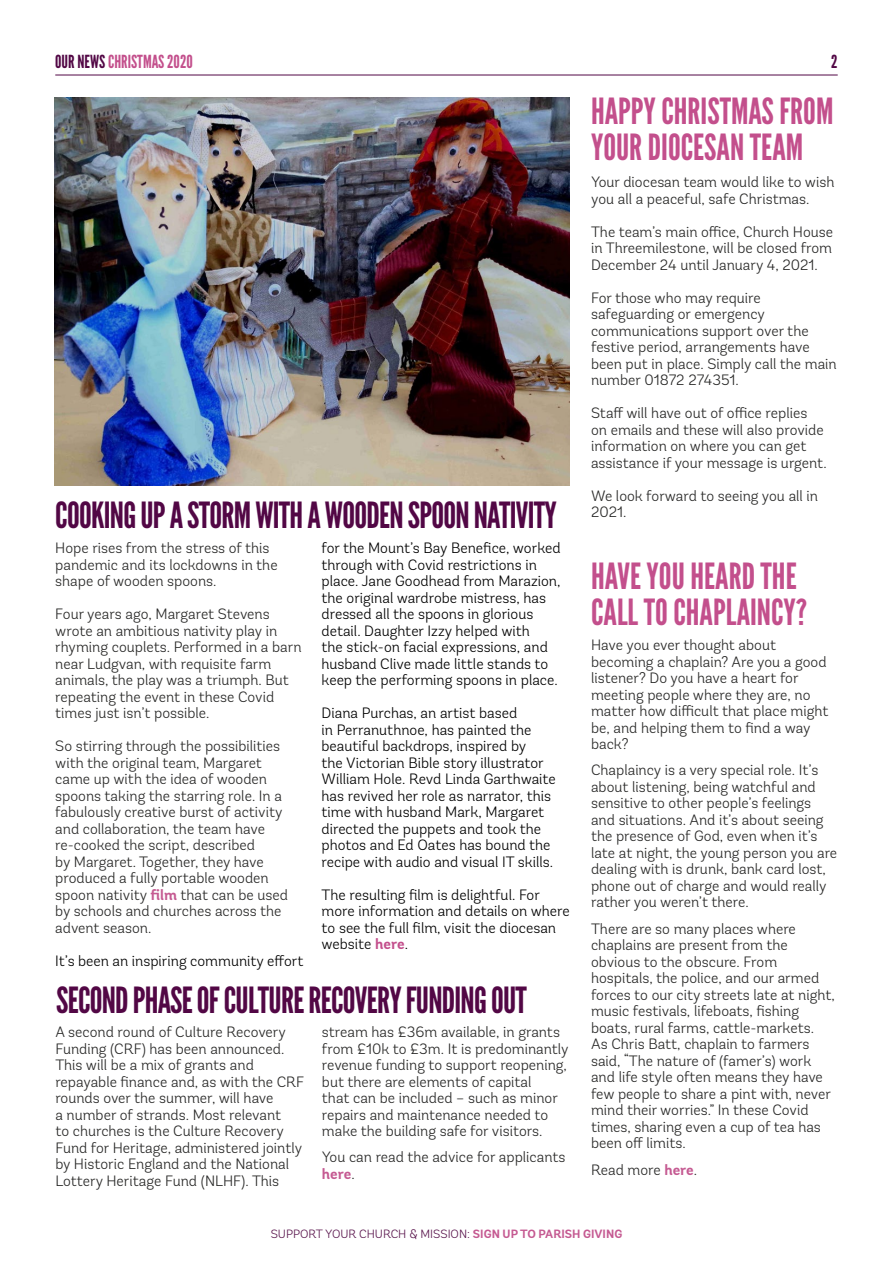
<style>
.page{position:relative;width:893px;height:1263px;background:#fff}
.page>*{position:absolute;margin:0;border:0;box-sizing:border-box;transform-origin:0 0}
.t1{font:36px "League Gothic";letter-spacing:-.02em;color:#520745}
.t2{font:36px/36px "League Gothic";color:#c34f8c}
.t3{font:18px "League Gothic";color:#c34f8c}
.t4{font:18px "League Gothic";color:#520745}
.t5{font:300 15px/16.5px "Andes Rounded";color:#282827}
.t6{font:300 15px/16.5px "Andes Rounded";color:#000}
.t7{font:300 12px "Andes Rounded";color:#58134b}
.s1{color:#520745}
.s2{font-weight:700;color:#c55a92}
.s3{font-weight:700;color:#c34f8c}
</style>
<div class="page">
<hr style="left:55px;top:75px;width:783px;height:1px;background:#520745">
<img style="left:55px;top:98px;width:515px;height:387px">
<p class="t3" style="left:55px;top:51px;width:139px"><span class="s1">OUR NEWS</span> CHRISTMAS 2020</p>
<p class="t4" style="left:831px;top:51px;width:8px">2</p>
<h1 class="t1" style="left:55px;top:494px;width:503px">COOKING UP A STORM WITH A WOODEN SPOON NATIVITY</h1>
<p class="t5" style="left:55px;top:540px;width:224px">Hope rises from the stress of this pandemic and its lockdowns in the shape of wooden spoons.</p>
<p class="t5" style="left:55px;top:606px;width:248px">Four years ago, Margaret Stevens wrote an ambitious nativity play in rhyming couplets. Performed in a barn near Ludgvan, with requisite farm animals, the play was a triumph. But repeating the event in these Covid times just isn’t possible.</p>
<p class="t5" style="left:55px;top:738px;width:234px">So stirring through the possibilities with the original team, Margaret came up with the idea of wooden spoons taking the starring role. In a fabulously creative burst of activity and collaboration, the team have re-cooked the script, described<br>by Margaret. Together, they have produced a fully portable wooden spoon nativity <span class="s2">film</span> that can be used by schools and churches across the advent season.</p>
<p class="t6" style="left:55px;top:952px;width:250px">It’s been an inspiring community effort</p>
<p class="t6" style="left:322px;top:540px;width:241px">for the Mount’s Bay Benefice, worked through with Covid restrictions in place. Jane Goodhead from Marazion, the original wardrobe mistress, has dressed all the spoons in glorious detail. Daughter Izzy helped with<br>the stick-on facial expressions, and husband Clive made little stands to keep the performing spoons in place.</p>
<p class="t6" style="left:322px;top:705px;width:236px">Diana Purchas, an artist based<br>in Perranuthnoe, has painted the beautiful backdrops, inspired by<br>the Victorian Bible story illustrator William Hole. Revd Linda Garthwaite has revived her role as narrator, this time with husband Mark, Margaret directed the puppets and took the photos and Ed Oates has bound the recipe with audio and visual IT skills.</p>
<p class="t6" style="left:322px;top:886px;width:250px">The resulting film is delightful. For more information and details on where to see the full film, visit the diocesan website <span class="s3">here</span>.</p>
<h1 class="t1" style="left:56px;top:979px;width:472px">SECOND PHASE OF CULTURE RECOVERY FUNDING OUT</h1>
<p class="t5" style="left:55px;top:1024px;width:250px">A second round of Culture Recovery Funding (CRF) has been announced.<br>This will be a mix of grants and repayable finance and, as with the CRF rounds over the summer, will have<br>a number of strands. Most relevant<br>to churches is the Culture Recovery Fund for Heritage, administered jointly by Historic England and the National Lottery Heritage Fund (NLHF). This</p>
<p class="t5" style="left:322px;top:1024px;width:248px">stream has £36m available, in grants from £10k to £3m. It is predominantly revenue funding to support reopening, but there are elements of capital<br>that can be included – such as minor repairs and maintenance needed to make the building safe for visitors.</p>
<p class="t5" style="left:322px;top:1149px;width:245px">You can read the advice for applicants <span class="s2">here</span>.</p>
<h1 class="t2" style="left:591px;top:94px;width:244px">HAPPY CHRISTMAS FROM<br>YOUR DIOCESAN TEAM</h1>
<p class="t5" style="left:591px;top:174px;width:245px">Your diocesan team would like to wish you all a peaceful, safe Christmas.</p>
<p class="t5" style="left:591px;top:223px;width:244px;text-align:justify">The team’s main office, Church House in Threemilestone, will be closed from December 24 until January 4, 2021.</p>
<p class="t5" style="left:591px;top:289px;width:247px">For those who may require safeguarding or emergency communications support over the festive period, arrangements have been put in place. Simply call the main number 01872 274351.</p>
<p class="t5" style="left:591px;top:405px;width:237px">Staff will have out of office replies on emails and these will also provide information on where you can get assistance if your message is urgent.</p>
<p class="t5" style="left:591px;top:487px;width:228px">We look forward to seeing you all in<br>2021.</p>
<h1 class="t2" style="left:591px;top:558px;width:218px">HAVE YOU HEARD THE<br>CALL TO CHAPLAINCY?</h1>
<p class="t5" style="left:591px;top:637px;width:239px">Have you ever thought about becoming a chaplain? Are you a good listener? Do you have a heart for meeting people where they are, no matter how difficult that place might be, and helping them to find a way back?</p>
<p class="t5" style="left:591px;top:762px;width:248px">Chaplaincy is a very special role. It’s about listening, being watchful and sensitive to other people’s feelings and situations. And it’s about seeing the presence of God, even when it’s late at night, the young person you are dealing with is drunk, bank card lost, phone out of charge and would really rather you weren’t there.</p>
<p class="t5" style="left:591px;top:920px;width:245px">There are so many places where chaplains are present from the obvious to the obscure. From hospitals, the police, and our armed forces to our city streets late at night, music festivals, lifeboats, fishing boats, rural farms, cattle-markets.<br>As Chris Batt, chaplain to farmers said, “The nature of (famer’s) work and life style often means they have few people to share a pint with, never mind their worries.” In these Covid times, sharing even a cup of tea has been off limits.</p>
<p class="t5" style="left:591px;top:1161px;width:108px">Read more <span class="s2">here</span>.</p>
<p class="t7" style="left:271px;top:1226px;width:353px">SUPPORT YOUR CHURCH &amp; MISSION: <span class="s2">SIGN UP TO PARISH GIVING</span></p>
</div>
